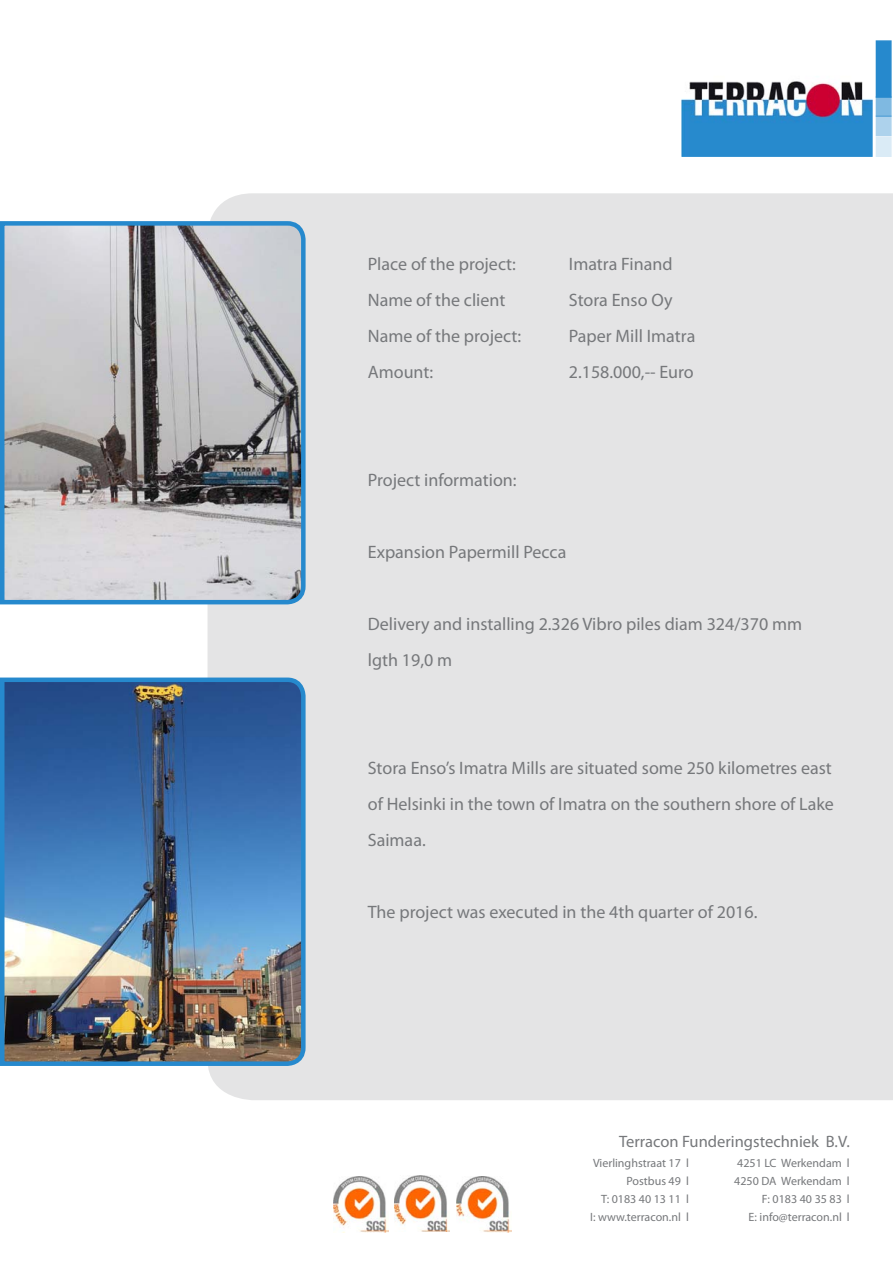
<style>
.page{position:relative;width:893px;height:1263px;background:#fff}
.page>*{position:absolute;margin:0;border:0;box-sizing:border-box;transform-origin:0 0}
.locatie__opdrachtgev{font:18px/36px "Myriad Pro";color:#76787b;text-align:justify}
.Adres_kop{font:16.5px "Myriad Pro";color:#76787b}
.Adres_Brood{font:12px "Myriad Pro";color:#76787b}
</style>
<div class="page">
<img style="left:683px;top:81px;width:188px;height:74px">
<div style="left:677px;top:39px;width:200px;height:122px;border:5px solid #fff"></div>
<div style="left:876px;top:40px;width:16px;height:58px;background:#2689cd;border:2px solid #2689cd"></div>
<div style="left:876px;top:96px;width:16px;height:21px;background:#7fb9e1;border:2px solid #2689cd"></div>
<div style="left:876px;top:115px;width:16px;height:21px;background:#add2ec"></div>
<div style="left:876px;top:136px;width:16px;height:21px;background:#daebf6"></div>
<div style="left:207px;top:193px;width:686px;height:907px;background:#e4e4e5"></div>
<img style="left:0;top:675px;width:308px;height:393px">
<svg style="left:0;top:219px;width:308px;height:388px;background:#acb0b6"></svg>
<img style="left:334px;top:1177px;width:54px;height:56px">
<img style="left:457px;top:1177px;width:54px;height:56px">
<img style="left:395px;top:1176px;width:54px;height:56px">
<p class="locatie__opdrachtgev" style="left:368px;top:246px;width:150px">Place of the project:</p>
<p class="locatie__opdrachtgev" style="left:569px;top:246px;width:105px">Imatra Finand</p>
<p class="locatie__opdrachtgev" style="left:368px;top:282px;width:139px">Name of the client</p>
<p class="locatie__opdrachtgev" style="left:569px;top:282px;width:105px">Stora Enso Oy</p>
<p class="locatie__opdrachtgev" style="left:368px;top:318px;width:155px">Name of the project:</p>
<p class="locatie__opdrachtgev" style="left:569px;top:318px;width:128px">Paper Mill Imatra</p>
<p class="locatie__opdrachtgev" style="left:368px;top:354px;width:67px">Amount:</p>
<p class="locatie__opdrachtgev" style="left:569px;top:354px;width:126px">2.158.000,-- Euro</p>
<p class="locatie__opdrachtgev" style="left:368px;top:462px;width:150px">Project information:</p>
<p class="locatie__opdrachtgev" style="left:368px;top:534px;width:200px">Expansion Papermill Pecca</p>
<p class="locatie__opdrachtgev" style="left:368px;top:606px;width:436px">Delivery and installing 2.326 Vibro piles diam 324/370 mm</p>
<p class="locatie__opdrachtgev" style="left:368px;top:642px;width:86px">lgth 19,0 m</p>
<p class="locatie__opdrachtgev" style="left:368px;top:750px;width:468px">Stora Enso’s Imatra Mills are situated some 250 kilometres east of Helsinki in the town of Imatra on the southern shore of Lake Saimaa.</p>
<p class="locatie__opdrachtgev" style="left:368px;top:894px;width:391px">The project was executed in the 4th quarter of 2016.</p>
<p class="Adres_kop" style="left:619px;top:1131px;width:232px">Terracon Funderingstechniek B.V.</p>
<p class="Adres_Brood" style="left:593px;top:1156px;width:97px">Vierlinghstraat 17 l</p>
<p class="Adres_Brood" style="left:626px;top:1174px;width:64px">Postbus 49 l</p>
<p class="Adres_Brood" style="left:601px;top:1192px;width:89px">T: 0183 40 13 11 l</p>
<p class="Adres_Brood" style="left:590px;top:1210px;width:100px">I: www.terracon.nl l</p>
<p class="Adres_Brood" style="left:737px;top:1156px;width:114px">4251 LC Werkendam l</p>
<p class="Adres_Brood" style="left:734px;top:1174px;width:117px">4250 DA Werkendam l</p>
<p class="Adres_Brood" style="left:762px;top:1192px;width:89px">F: 0183 40 35 83 l</p>
<p class="Adres_Brood" style="left:749px;top:1210px;width:103px">E: info@terracon.nl l</p>
</div>
